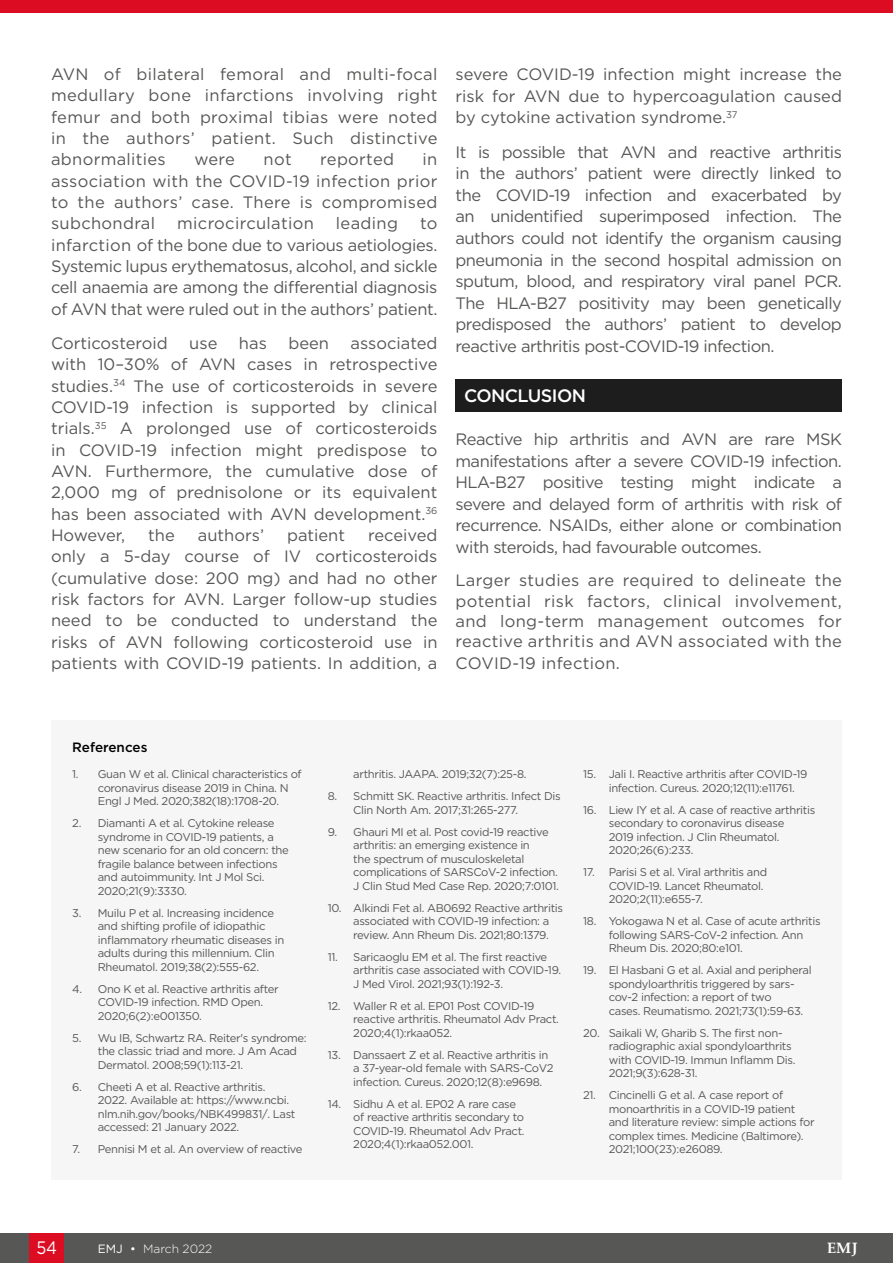
<style>
.page{position:relative;width:893px;height:1263px;background:#fff}
.page>*{position:absolute;margin:0;border:0;box-sizing:border-box;transform-origin:0 0}
.H1__Heading_1{font:500 18px "Gotham";letter-spacing:-.03em;color:#fff}
.t1{font:18px "Gotham";color:#fff;scale:.9 1}
.Body_Text__Justifica{font:16.5px/21.3px "Gotham";color:#575756;text-align:justify}
.Body_Text__Justifica-2{font:16.5px "Gotham";letter-spacing:.02em;color:#575756}
.t2{font:700 15px "Palatino Linotype";color:#fff}
.t3{font:500 13.5px "Gotham";color:#000}
.t4{font:300 12px "Gotham";color:#fff}
.t5{font:11.25px/13.5px "Gotham";letter-spacing:-.03em;color:#575756}
.s1{font-weight:400}
</style>
<div class="page">
<div style="left:0;top:1233px;width:893px;height:30px;background:#575756"></div>
<div style="left:30px;top:1233px;width:34px;height:30px;background:#dc0c23"></div>
<div style="left:0;top:0;width:893px;height:13px;background:#dc0c23"></div>
<div style="left:51px;top:720px;width:791px;height:459px;background:#f6f6f6"></div>
<div style="left:455px;top:379px;width:387px;height:33px;background:#1d1d1d"></div>
<p class="Body_Text__Justifica" style="left:51px;top:63px;width:388px">AVN of bilateral femoral and multi-focal medullary bone infarctions involving right femur and both proximal tibias were noted in the authors’ patient. Such distinctive abnormalities</p>
<p class="Body_Text__Justifica" style="left:194px;top:148px;width:42px">were</p>
<p class="Body_Text__Justifica" style="left:264px;top:148px;width:30px">not</p>
<p class="Body_Text__Justifica-2" style="left:320px;top:149px;width:75px">reported</p>
<p class="Body_Text__Justifica" style="left:51px;top:148px;width:388px;text-indent:372px">in association with the COVID-19 infection prior to the authors’ case. There is compromised subchondral</p>
<p class="Body_Text__Justifica-2" style="left:177px;top:213px;width:138px">microcirculation</p>
<p class="Body_Text__Justifica-2" style="left:336px;top:213px;width:64px">leading</p>
<p class="Body_Text__Justifica" style="left:51px;top:213px;width:388px;text-indent:369px">to infarction of the bone due to various aetiologies.<br>Systemic lupus erythematosus, alcohol, and sickle cell anaemia are among the differential diagnosis of AVN that were ruled out in the authors’ patient.</p>
<p class="Body_Text__Justifica" style="left:51px;top:332px;width:118px">Corticosteroid</p>
<p class="Body_Text__Justifica" style="left:189px;top:332px;width:30px">use</p>
<p class="Body_Text__Justifica" style="left:239px;top:332px;width:29px">has</p>
<p class="Body_Text__Justifica" style="left:288px;top:332px;width:42px">been</p>
<p class="Body_Text__Justifica" style="left:51px;top:332px;width:388px;text-indent:300px">associated with 10–30% of AVN cases in retrospective studies.<sup>34</sup> The use of corticosteroids in severe COVID-19 infection is supported by clinical trials.<sup>35</sup> A prolonged use of corticosteroids in COVID-19 infection might predispose to AVN. Furthermore, the cumulative dose of 2,000 mg of prednisolone or its equivalent has been associated with AVN development.<sup>36<br></sup>However,</p>
<p class="Body_Text__Justifica" style="left:51px;top:524px;width:388px;text-indent:317px">received only a 5-day course of IV corticosteroids (cumulative dose: 200 mg) and had no other risk factors for AVN. Larger follow-up studies need to be conducted to understand the risks of AVN following corticosteroid use in patients with COVID-19 patients. In addition, a</p>
<p class="Body_Text__Justifica" style="left:148px;top:524px;width:28px">the</p>
<p class="Body_Text__Justifica" style="left:198px;top:524px;width:68px">authors’</p>
<p class="Body_Text__Justifica" style="left:287px;top:524px;width:60px">patient</p>
<p class="Body_Text__Justifica" style="left:455px;top:63px;width:388px">severe COVID-19 infection might increase the risk for AVN due to hypercoagulation caused by cytokine activation syndrome.<sup>37</sup></p>
<p class="Body_Text__Justifica" style="left:455px;top:141px;width:388px">It is possible that AVN and reactive arthritis in the authors’ patient were directly linked to the COVID-19 infection and exacerbated by an unidentified superimposed infection. The authors could not identify the organism causing pneumonia in the second hospital admission on sputum, blood, and respiratory viral panel PCR.<br>The HLA-B27 positivity may been genetically predisposed the authors’ patient to develop reactive arthritis post-COVID-19 infection.</p>
<p class="H1__Heading_1" style="left:464px;top:384px;width:124px">CONCLUSION</p>
<p class="Body_Text__Justifica" style="left:455px;top:428px;width:388px">Reactive hip arthritis and AVN are rare MSK manifestations after a severe COVID-19 infection.<br>HLA-B27 positive testing might indicate a severe and delayed form of arthritis with risk of recurrence. NSAIDs, either alone or combination with steroids, had favourable outcomes.</p>
<p class="Body_Text__Justifica" style="left:455px;top:570px;width:388px;line-height:20.7px">Larger studies are required to delineate the potential risk factors, clinical involvement, and long-term management outcomes for reactive arthritis and AVN associated with the COVID-19 infection.</p>
<p class="t3" style="left:72px;top:738px;width:77px">References</p>
<p class="t5" style="left:98px;top:767px;width:205px;text-indent:-26px">1. Guan W et al. Clinical characteristics of coronavirus disease 2019 in China. N<br>Engl J Med. 2020;382(18):1708-20.</p>
<p class="t5" style="left:98px;top:816px;width:193px;text-indent:-26px">2. Diamanti A et al. Cytokine release syndrome in COVID-19 patients, a new scenario for an old concern: the fragile balance between infections and autoimmunity. Int J Mol Sci.<br>2020;21(9):3330.</p>
<p class="t5" style="left:98px;top:906px;width:188px;text-indent:-26px">3. Muilu P et al. Increasing incidence and shifting profile of idiopathic inflammatory rheumatic diseases in adults during this millennium. Clin Rheumatol. 2019;38(2):555-62.</p>
<p class="t5" style="left:98px;top:982px;width:182px;text-indent:-26px">4. Ono K et al. Reactive arthritis after<br>COVID-19 infection. RMD Open.<br>2020;6(2):e001350.</p>
<p class="t5" style="left:98px;top:1031px;width:210px;text-indent:-26px">5. Wu IB, Schwartz RA. Reiter's syndrome: the classic triad and more. J Am Acad<br>Dermatol. 2008;59(1):113-21.</p>
<p class="t5" style="left:98px;top:1080px;width:199px;text-indent:-26px">6. Cheeti A et al. Reactive arthritis.<br>2022. Available at: https://www.ncbi. nlm.nih.gov/books/NBK499831/. Last accessed: 21 January 2022.</p>
<p class="t5" style="left:72px;top:1142px;width:232px">7. Pennisi M et al. An overview of reactive</p>
<p class="t5" style="left:353px;top:767px;width:175px">arthritis. JAAPA. 2019;32(7):25-8.</p>
<p class="t5" style="left:353px;top:789px;width:209px;text-indent:-26px">8. Schmitt SK. Reactive arthritis. Infect Dis<br>Clin North Am. 2017;31:265-277.</p>
<p class="t5" style="left:353px;top:825px;width:207px;text-indent:-26px">9. Ghauri MI et al. Post covid-19 reactive arthritis: an emerging existence in<br>the spectrum of musculoskeletal complications of SARSCoV-2 infection.<br>J Clin Stud Med Case Rep. 2020;7:0101.</p>
<p class="t5" style="left:353px;top:901px;width:211px;text-indent:-26px">10. Alkindi Fet al. AB0692 Reactive arthritis associated with COVID-19 infection: a review. Ann Rheum Dis. 2021;80:1379.</p>
<p class="t5" style="left:353px;top:950px;width:209px;text-indent:-26px">11. Saricaoglu EM et al. The first reactive arthritis case associated with COVID-19.<br>J Med Virol. 2021;93(1):192-3.</p>
<p class="t5" style="left:353px;top:999px;width:207px;text-indent:-26px">12. Waller R et al. EP01 Post COVID-19 reactive arthritis. Rheumatol Adv Pract.<br>2020;4(1):rkaa052.</p>
<p class="t5" style="left:353px;top:1048px;width:202px;text-indent:-26px">13. Danssaert Z et al. Reactive arthritis in a 37-year-old female with SARS-CoV2 infection. Cureus. 2020;12(8):e9698.</p>
<p class="t5" style="left:353px;top:1097px;width:173px;text-indent:-26px">14. Sidhu A et al. EP02 A rare case of reactive arthritis secondary to<br>COVID-19. Rheumatol Adv Pract.<br>2020;4(1):rkaa052.001.</p>
<p class="t5" style="left:609px;top:767px;width:200px;text-indent:-26px">15. Jali I. Reactive arthritis after COVID-19 infection. Cureus. 2020;12(11):e11761.</p>
<p class="t5" style="left:609px;top:803px;width:208px;text-indent:-26px">16. Liew IY et al. A case of reactive arthritis secondary to coronavirus disease<br>2019 infection. J Clin Rheumatol.<br>2020;26(6):233.</p>
<p class="t5" style="left:609px;top:865px;width:160px;text-indent:-26px">17. Parisi S et al. Viral arthritis and<br>COVID-19. Lancet Rheumatol.<br>2020;2(11):e655-7.</p>
<p class="t5" style="left:609px;top:914px;width:213px;text-indent:-26px">18. Yokogawa N et al. Case of acute arthritis following SARS-CoV-2 infection. Ann<br>Rheum Dis. 2020;80:e101.</p>
<p class="t5" style="left:609px;top:963px;width:204px;text-indent:-26px">19. El Hasbani G et al. Axial and peripheral spondyloarthritis triggered by sars&shy;cov-2 infection: a report of two<br>cases. Reumatismo. 2021;73(1):59-63.</p>
<p class="t5" style="left:609px;top:1026px;width:188px;text-indent:-26px">20. Saikali W, Gharib S. The first non&shy;radiographic axial spondyloarthrits with COVID-19. Immun Inflamm Dis.<br>2021;9(3):628-31.</p>
<p class="t5" style="left:609px;top:1088px;width:207px;text-indent:-26px">21. Cincinelli G et al. A case report of monoarthritis in a COVID-19 patient and literature review: simple actions for complex times. Medicine (Baltimore).<br>2021;100(23):e26089.</p>
<h1 class="t1" style="left:37px;top:1236px;width:24px">54</h1>
<p class="t4" style="left:98px;top:1241px;width:116px"><span class="s1">EMJ •</span> March 2022</p>
<h3 class="t2" style="left:827px;top:1238px;width:32px">EMJ</h3>
</div>
